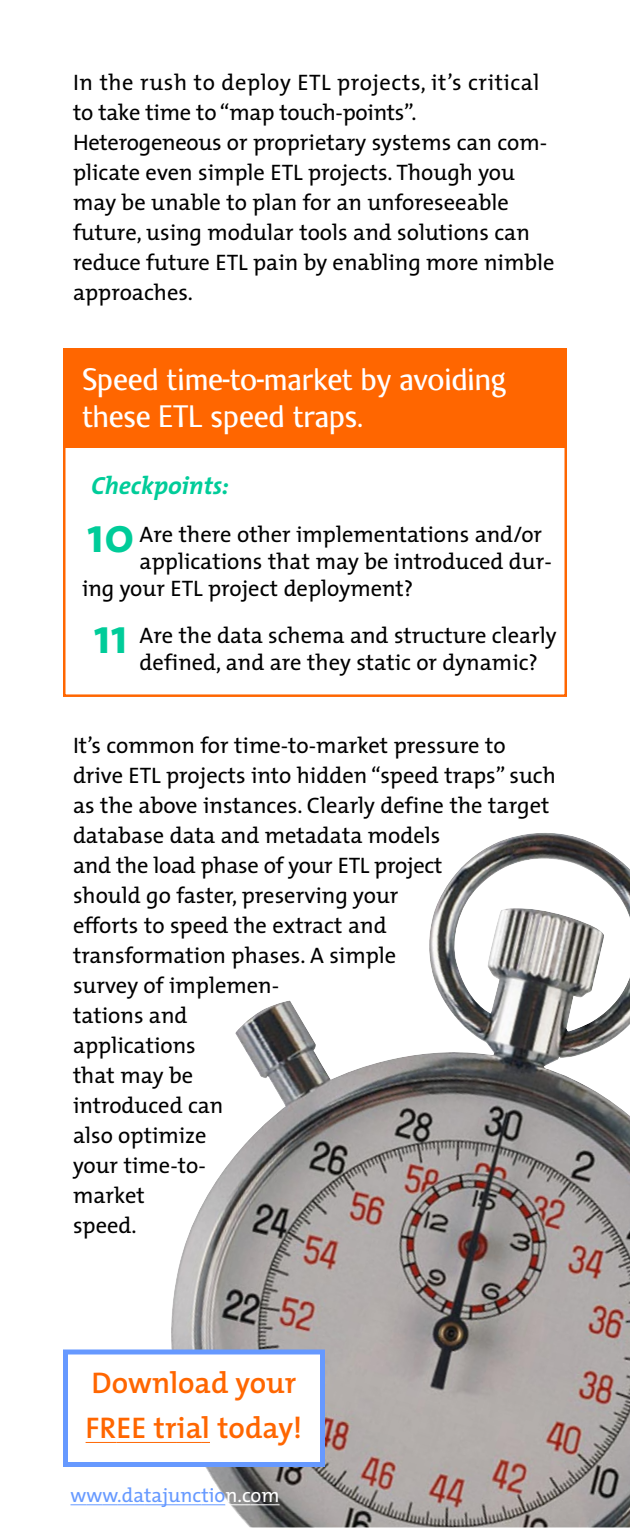
<style>
.page{position:relative;width:630px;height:1530px;background:#fff}
.page>*{position:absolute;margin:0;border:0;box-sizing:border-box;transform-origin:0 0}
.t1{font:700 50px "The Mix";color:#0c9}
.t2{font:32.5px/37.5px "Keule Sans Serif EF";color:#fff}
.t3{font:600 30px/45px "The Mix";color:#f60}
.t4{font:italic 700 25px "The Mix";color:#0c9}
.t5{font:22.5px/30px "The Mix";color:#000}
.t6{font:20px "The Mix";color:#69f}
.s1{color:#fff}
</style>
<div class="page">
<div style="left:63px;top:349px;width:504px;height:99px;background:#f60"></div>
<img style="left:152px;top:833px;width:478px;height:695px">
<div style="left:66px;top:1352px;width:256px;height:113px;background:#fff"></div>
<hr style="left:86px;top:1442px;width:31px;height:1px;background:#f60">
<hr style="left:117px;top:1442px;width:37px;height:1px;background:#f60">
<svg style="left:154px;top:1442px;width:56px;height:1px"></svg>
<div style="left:63px;top:1350px;width:262px;height:117px;border:5px solid #69f"></div>
<svg style="left:71px;top:1504px;width:73px;height:1px"></svg>
<hr style="left:144px;top:1504px;width:57px;height:1px;background:#69f">
<svg style="left:201px;top:1504px;width:79px;height:1px"></svg>
<p class="t5" style="left:73px;top:69px;width:483px">In the rush to deploy ETL projects, it’s critical to take time to “map touch-points”.<br>Heterogeneous or proprietary systems can com&shy;plicate even simple ETL projects. Though you may be unable to plan for an unforeseeable future, using modular tools and solutions can reduce future ETL pain by enabling more nimble approaches.</p>
<h2 class="t2" style="left:82px;top:363px;width:425px">Speed time-to-market by avoiding these ETL speed traps.</h2>
<p class="t4" style="left:91px;top:477px;width:140px">Checkpoints:</p>
<p class="t5" style="left:140px;top:522px;width:404px">Are there other implementations and/or</p>
<p class="t5" style="left:140px;top:549px;width:414px">applications that may be introduced dur-</p>
<p class="t5" style="left:82px;top:576px;width:333px">ing your ETL project deployment?</p>
<p class="t5" style="left:140px;top:625px;width:419px;line-height:27px">Are the data schema and structure clearly defined, and are they static or dynamic?</p>
<h1 class="t1" style="left:87px;top:517px;width:49px">10</h1>
<h1 class="t1" style="left:94px;top:618px;width:36px">11</h1>
<p class="t5" style="left:73px;top:733px;width:484px">It’s common for time-to-market pressure to drive ETL projects into hidden “speed traps” such as the above instances. Clearly define the target database data and metadata models<br>and the load phase of your ETL project<br>should go faster, preserving your<br>efforts to speed the extract and<br>transformation phases. A simple<br>survey of implemen-<br>tations and<br>applications<br>that may be<br>introduced can<br>also optimize<br>your time-to-<br>market<br>speed.</p>
<h3 class="t3" style="left:86px;top:1363px;width:218px">Download your<br>FREE trial today!</h3>
<p class="t6" style="left:71px;top:1488px;width:211px">www.datajunctio<span class="s1">n.com</span></p>
</div>
